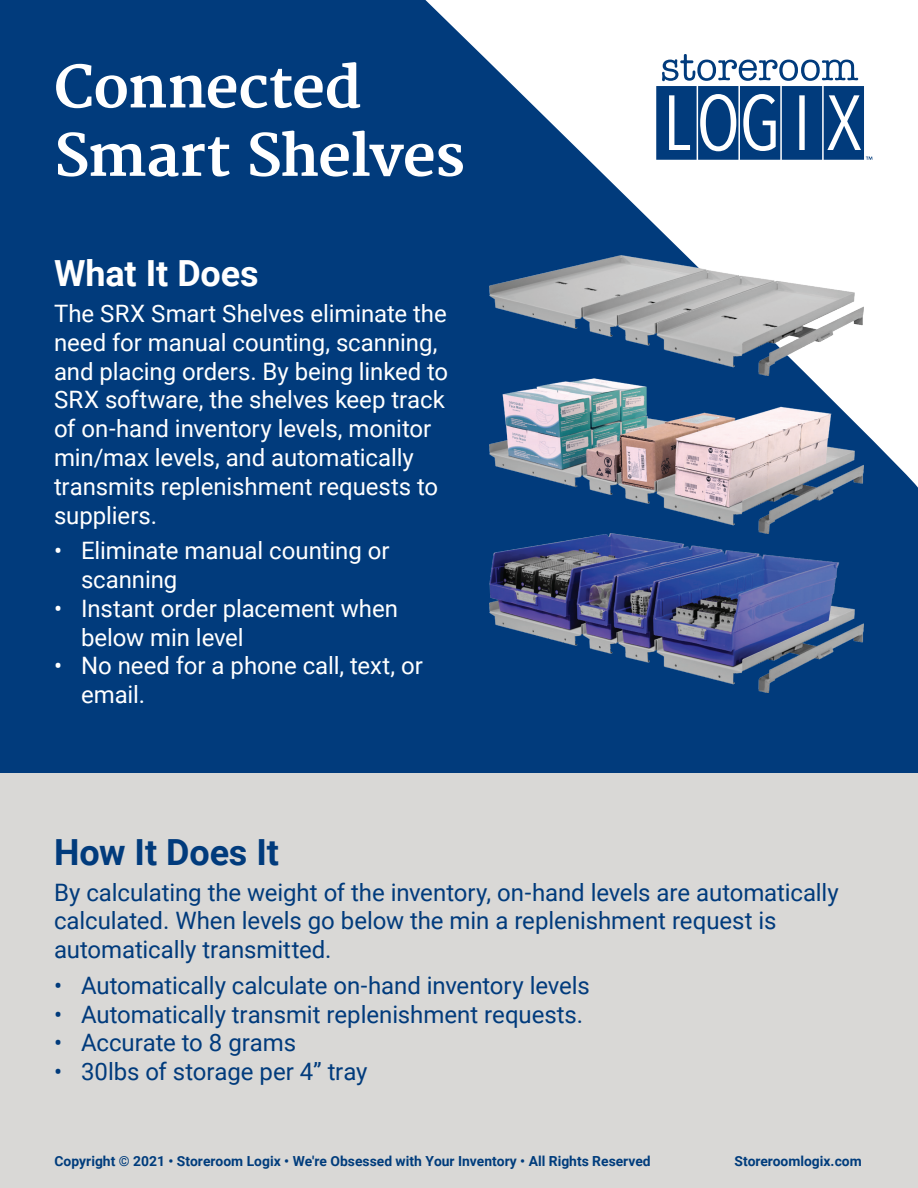
<style>
.page{position:relative;width:918px;height:1188px;background:#013b7c}
.page>*{position:absolute;margin:0;border:0;box-sizing:border-box;transform-origin:0 0}
.t1{font:700 57px/68.4px "Merriweather";letter-spacing:-.02em;color:#fff}
.t2{font:700 36px "Roboto";letter-spacing:-.005em;color:#013b7c}
.t3{font:700 36px "Roboto";letter-spacing:-.005em;color:#fff}
.t4{font:24px/28.8px "Roboto";letter-spacing:-.005em;color:#fff}
.t5{font:24px/28.8px "Roboto";letter-spacing:-.005em;color:#013b7c}
.t6{font:700 13.8px "Roboto";color:#003c7c}
</style>
<div class="page">
<div style="left:0;top:773px;width:918px;height:415px;background:#d9d8d6"></div>
<svg style="left:425px;top:0;width:493px;height:488px;fill:#fff"></svg>
<svg style="left:656px;top:54px;width:216px;height:106px"></svg>
<img style="left:489px;top:217px;width:375px;height:475px">
<h1 class="t1" style="left:54px;top:55px;width:413px">Connected<br>Smart Shelves</h1>
<h2 class="t3" style="left:54px;top:248px;width:206px">What It Does</h2>
<p class="t4" style="left:54px;top:298px;width:396px">The SRX Smart Shelves eliminate the need for manual counting, scanning, and placing orders. By being linked to SRX software, the shelves keep track of on-hand inventory levels, monitor min/max levels, and automatically transmits replenishment requests to suppliers.</p>
<p class="t4" style="left:81px;top:535px;width:310px;text-indent:-27px">• Eliminate manual counting or scanning</p>
<p class="t4" style="left:81px;top:593px;width:319px;text-indent:-27px">• Instant order placement when below min level</p>
<p class="t4" style="left:81px;top:651px;width:344px;text-indent:-27px">• No need for a phone call, text, or email.</p>
<h2 class="t2" style="left:54px;top:827px;width:227px">How It Does It</h2>
<p class="t5" style="left:54px;top:877px;width:786px">By calculating the weight of the inventory, on-hand levels are automatically calculated. When levels go below the min a replenishment request is automatically transmitted.</p>
<p class="t5" style="left:54px;top:970px;width:537px">• Automatically calculate on-hand inventory levels</p>
<p class="t5" style="left:54px;top:999px;width:531px">• Automatically transmit replenishment requests.</p>
<p class="t5" style="left:54px;top:1028px;width:244px">• Accurate to 8 grams</p>
<p class="t5" style="left:54px;top:1056px;width:315px">• 30lbs of storage per 4” tray</p>
<p class="t6" style="left:55px;top:1152px;width:598px">Copyright © 2021 • Storeroom Logix • We're Obsessed with Your Inventory • All Rights Reserved</p>
<p class="t6" style="left:735px;top:1152px;width:129px">Storeroomlogix.com</p>
</div>
